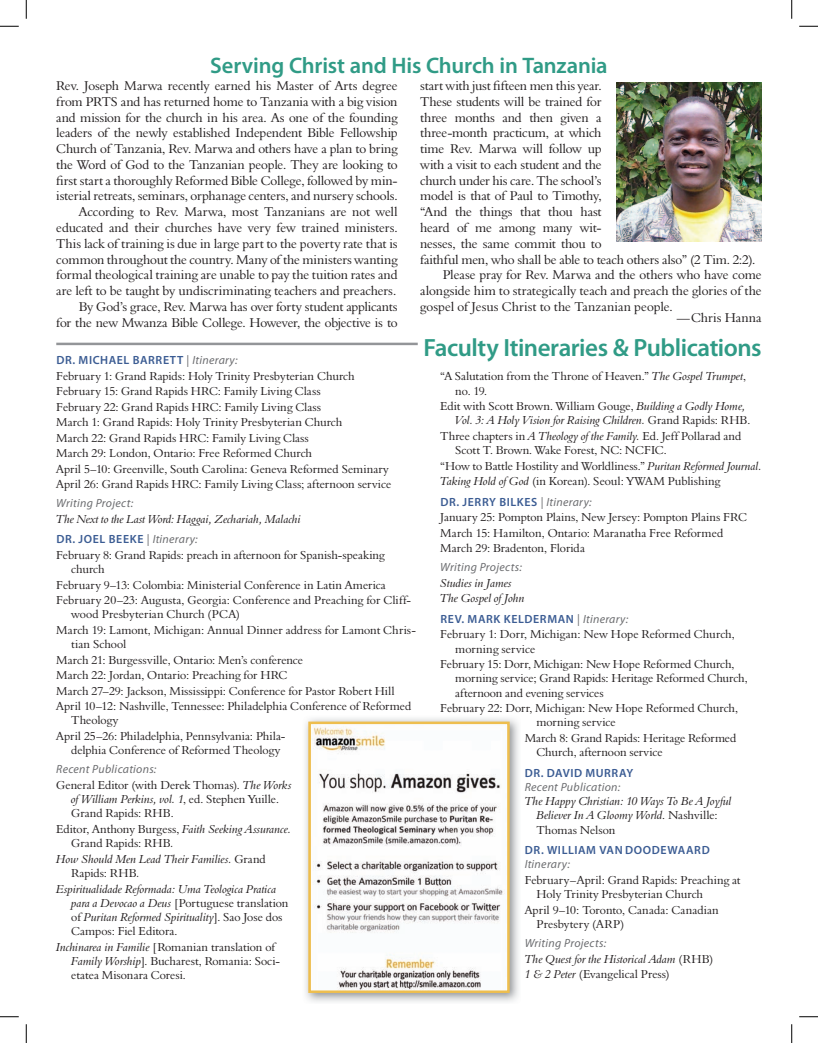
<style>
.page{position:relative;width:818px;height:1043px;background:#fff}
.page>*{position:absolute;margin:0;border:0;box-sizing:border-box;transform-origin:0 0}
.t1{font:600 25px "Myriad Pro";letter-spacing:-.02em;color:#309b86}
.t2{font:600 22.5px "Myriad Pro";letter-spacing:-.01em;color:#309b86}
.t3{font:13.12px/15.8px "Aldine 401 BT Roman A";letter-spacing:-.01em;color:#231f20;text-align:right}
.t4{font:11.88px/15.5px "Aldine 401 BT Roman A";color:#231f20}
.t5{font:11.88px/15.5px "Aldine 401 BT Italic A";color:#231f20}
.t6{font:600 11.88px "Myriad Pro";letter-spacing:.05em;color:#3b5c93}
.t7{font:italic 11.88px "Myriad Pro";letter-spacing:.025em;color:#6c6d70}
.s1{font-weight:400;color:#6c6d70}
.s2{font-weight:400;font-style:italic;color:#6c6d70}
.s3{font-family:"Aldine 401 BT Italic A"}
.s4{font-family:"Aldine 401 BT Roman A"}
</style>
<div class="page">
<img style="left:616px;top:82px;width:145px;height:160px">
<hr style="left:56px;top:342px;width:362px;height:3px;background:#939598">
<img style="left:305px;top:718px;width:214px;height:284px">
<img style="left:311px;top:724px;width:195px;height:265px">
<div style="left:308px;top:721px;width:201px;height:271px;border:2px solid #eebe4e"></div>
<svg style="left:0;top:25px;width:19px;height:2px"></svg>
<svg style="left:799px;top:25px;width:19px;height:2px"></svg>
<svg style="left:0;top:1016px;width:19px;height:1px"></svg>
<svg style="left:799px;top:1016px;width:19px;height:1px"></svg>
<svg style="left:25px;top:0;width:2px;height:19px"></svg>
<svg style="left:25px;top:1024px;width:2px;height:18px"></svg>
<svg style="left:791px;top:0;width:1px;height:19px"></svg>
<svg style="left:791px;top:1024px;width:1px;height:18px"></svg>
<h2 class="t2" style="left:210px;top:51px;width:399px">SERVING CHRIST AND HIS CHURCH IN TANZANIA</h2>
<p class="t3" style="left:56px;top:78px;width:343px">Rev. Joseph Marwa recently earned his Master of Arts degree from PRTS and has returned home to Tanzania with a big vision and mission for the church in his area. As one of the founding leaders of the newly established Independent Bible Fellowship Church of Tanzania, Rev. Marwa and others have a plan to bring the Word of God to the Tanzanian people. They are looking to first start a thoroughly Reformed Bible College, followed by min&shy;isterial retreats, seminars, orphanage centers, and nursery schools.<br>According to Rev. Marwa, most Tanzanians are not well educated and their churches have very few trained ministers.<br>This lack of training is due in large part to the poverty rate that is common throughout the country. Many of the ministers wanting formal theological training are unable to pay the tuition rates and are left to be taught by undiscriminating teachers and preachers.<br>By God’s grace, Rev. Marwa has over forty student applicants<br>for the new Mwanza Bible College. However, the objective is to</p>
<p class="t3" style="left:420px;top:78px;width:183px">start with just fifteen men this year.</p>
<p class="t3" style="left:420px;top:93px;width:183px">These students will be trained for</p>
<p class="t3" style="left:420px;top:109px;width:183px">three months and then given a</p>
<p class="t3" style="left:420px;top:125px;width:183px">three-month practicum, at which</p>
<p class="t3" style="left:420px;top:141px;width:183px">time Rev. Marwa will follow up</p>
<p class="t3" style="left:420px;top:156px;width:183px">with a visit to each student and the</p>
<p class="t3" style="left:420px;top:172px;width:183px">church under his care. The school’s</p>
<p class="t3" style="left:420px;top:188px;width:183px">model is that of Paul to Timothy,</p>
<p class="t3" style="left:420px;top:204px;width:183px">“And the things that thou hast</p>
<p class="t3" style="left:420px;top:219px;width:183px">heard of me among many wit-</p>
<p class="t3" style="left:420px;top:235px;width:183px">nesses, the same commit thou to</p>
<p class="t3" style="left:420px;top:251px;width:337px">faithful men, who shall be able to teach others also” (2 Tim. 2:2).</p>
<p class="t3" style="left:442px;top:267px;width:320px">Please pray for Rev. Marwa and the others who have come</p>
<p class="t3" style="left:420px;top:282px;width:343px">alongside him to strategically teach and preach the glories of the</p>
<p class="t3" style="left:420px;top:298px;width:254px">gospel of Jesus Christ to the Tanzanian people.</p>
<p class="t3" style="left:676px;top:309px;width:86px">—Chris Hanna</p>
<p class="t6" style="left:56px;top:352px;width:183px">DR. MICHAEL BARRETT <span class="s1">|</span> <span class="s2">Itinerary:</span></p>
<p class="t4" style="left:56px;top:368px;width:336px">February 1: Grand Rapids: Holy Trinity Presbyterian Church February 15: Grand Rapids HRC: Family Living Class<br>February 22: Grand Rapids HRC: Family Living Class<br>March 1: Grand Rapids: Holy Trinity Presbyterian Church<br>March 22: Grand Rapids HRC: Family Living Class<br>March 29: London, Ontario: Free Reformed Church<br>April 5–10: Greenville, South Carolina: Geneva Reformed Seminary April 26: Grand Rapids HRC: Family Living Class; afternoon service</p>
<p class="t7" style="left:56px;top:496px;width:78px">Writing Project:</p>
<p class="t5" style="left:56px;top:511px;width:246px">The Next to the Last Word: Haggai, Zechariah, Malachi</p>
<p class="t6" style="left:56px;top:532px;width:143px">DR. JOEL BEEKE <span class="s1">|</span> <span class="s2">Itinerary:</span></p>
<p class="t4" style="left:71px;top:547px;width:315px;line-height:14.2px;text-indent:-15px">February 8: Grand Rapids: preach in afternoon for Spanish-speaking church</p>
<p class="t4" style="left:56px;top:576px;width:356px">February 9–13: Colombia: Ministerial Conference in Latin America<br>February 20–23: Augusta, Georgia: Conference and Preaching for Cliff-</p>
<p class="t4" style="left:56px;top:606px;width:361px;text-indent:15px">wood Presbyterian Church (PCA)<br>March 19: Lamont, Michigan: Annual Dinner address for Lamont Chris-</p>
<p class="t4" style="left:56px;top:636px;width:357px;text-indent:15px">tian School<br>March 21: Burgessville, Ontario: Men’s conference<br>March 22: Jordan, Ontario: Preaching for HRC<br>March 27–29: Jackson, Mississippi: Conference for Pastor Robert Hill April 10–12: Nashville, Tennessee: Philadelphia Conference of Reformed</p>
<p class="t4" style="left:56px;top:712px;width:231px;text-indent:15px">Theology<br>April 25–26: Philadelphia, Pennsylvania: Phila-</p>
<p class="t4" style="left:71px;top:742px;width:211px">delphia Conference of Reformed Theology</p>
<p class="t7" style="left:56px;top:762px;width:102px">Recent Publications:</p>
<p class="t4" style="left:56px;top:777px;width:237px">General Editor (with Derek Thomas). <span class="s3">The Works</span></p>
<p class="t5" style="left:71px;top:791px;width:209px">of William Perkins, vol. 1<span class="s4">, ed. Stephen Yuille.</span></p>
<p class="t4" style="left:56px;top:805px;width:236px;text-indent:15px">Grand Rapids: RHB.<br>Editor, Anthony Burgess, <span class="s3">Faith Seeking Assurance.</span></p>
<p class="t4" style="left:71px;top:835px;width:104px">Grand Rapids: RHB<span class="s3">.</span></p>
<p class="t5" style="left:56px;top:850px;width:211px">How Should Men Lead Their Families. <span class="s4">Grand</span></p>
<p class="t4" style="left:71px;top:865px;width:70px">Rapids: RHB<span class="s3">.</span></p>
<p class="t5" style="left:56px;top:880px;width:221px">Espiritualidade Reformada: Uma Teologica Pratica</p>
<p class="t4" style="left:71px;top:894px;width:219px"><span class="s3">para a Devocao a Deus</span> [Portuguese translation</p>
<p class="t5" style="left:71px;top:909px;width:213px"><span class="s4">of</span> Puritan Reformed Spirituality<span class="s4">]. Sao Jose dos</span></p>
<p class="t4" style="left:56px;top:923px;width:220px;text-indent:15px">Campos: Fiel Editora.<br><span class="s3">Inchinarea in Familie</span> [Romanian translation of</p>
<p class="t4" style="left:71px;top:953px;width:210px;line-height:14.2px"><span class="s3">Family Worship</span>]. Bucharest, Romania: Soci&shy;etatea Misonara Coresi.</p>
<h1 class="t1" style="left:423px;top:332px;width:339px">FACULTY ITINERARIES &amp; PUBLICATIONS</h1>
<p class="t4" style="left:455px;top:369px;width:292px;line-height:14.2px;text-indent:-15px">“A Salutation from the Throne of Heaven.” <span class="s3">The Gospel Trumpet</span>, no. 19.</p>
<p class="t4" style="left:440px;top:398px;width:306px">Edit with Scott Brown. William Gouge, <span class="s3">Building a Godly Home,</span></p>
<p class="t5" style="left:455px;top:412px;width:296px">Vol. 3: A Holy Vision for Raising Children. <span class="s4">Grand Rapids: RHB.</span></p>
<p class="t4" style="left:455px;top:428px;width:287px;line-height:14.2px;text-indent:-15px">Three chapters in <span class="s3">A Theology of the Family.</span> Ed. Jeff Pollarad and<br>Scott T. Brown. Wake Forest, NC: NCFIC.</p>
<p class="t4" style="left:440px;top:457px;width:323px">“How to Battle Hostility and Worldliness.” <span class="s3">Puritan Reformed Journal.<br>Taking Hold of God</span> (in Korean). Seoul: YWAM Publishing</p>
<p class="t6" style="left:440px;top:494px;width:153px">DR. JERRY BILKES <span class="s1">|</span> <span class="s2">Itinerary:</span></p>
<p class="t4" style="left:440px;top:509px;width:308px">January 25: Pompton Plains, New Jersey: Pompton Plains FRC<br>March 15: Hamilton, Ontario: Maranatha Free Reformed<br>March 29: Bradenton, Florida</p>
<p class="t7" style="left:440px;top:560px;width:83px">Writing Projects:</p>
<p class="t5" style="left:440px;top:575px;width:86px">Studies in James<br>The Gospel of John</p>
<p class="t6" style="left:440px;top:611px;width:189px">REV. MARK KELDERMAN <span class="s1">|</span> <span class="s2">Itinerary:</span></p>
<p class="t4" style="left:455px;top:627px;width:281px;line-height:14.2px;text-indent:-15px">February 1: Dorr, Michigan: New Hope Reformed Church, morning service</p>
<p class="t4" style="left:455px;top:657px;width:294px;line-height:14.2px;text-indent:-15px">February 15: Dorr, Michigan: New Hope Reformed Church, morning service; Grand Rapids: Heritage Reformed Church, afternoon and evening services</p>
<p class="t4" style="left:536px;top:701px;width:203px;line-height:14.2px;text-indent:-96px">February 22: Dorr, Michigan: New Hope Reformed Church, morning service</p>
<p class="t4" style="left:536px;top:730px;width:201px;line-height:14.2px;text-indent:-12px">March 8: Grand Rapids: Heritage Reformed<br>Church, afternoon service</p>
<p class="t6" style="left:525px;top:765px;width:110px">DR. DAVID MURRAY</p>
<p class="t7" style="left:524px;top:779px;width:97px">Recent Publication:</p>
<p class="t5" style="left:524px;top:794px;width:208px;line-height:14.2px;text-align:center">The Happy Christian: 10 Ways To Be A Joyful<br>Believer In A Gloomy World<span class="s4">. Nashville:</span></p>
<p class="t4" style="left:536px;top:821px;width:80px">Thomas Nelson</p>
<p class="t6" style="left:525px;top:842px;width:186px">DR. WILLIAM VAN DOODEWAARD</p>
<p class="t7" style="left:524px;top:857px;width:47px">Itinerary:</p>
<p class="t4" style="left:536px;top:872px;width:205px;line-height:14.2px;text-indent:-12px">February–April: Grand Rapids: Preaching at<br>Holy Trinity Presbyterian Church</p>
<p class="t4" style="left:536px;top:902px;width:184px;line-height:14.2px;text-indent:-12px">April 9–10: Toronto, Canada: Canadian<br>Presbytery (ARP)</p>
<p class="t7" style="left:524px;top:935px;width:83px">Writing Projects:</p>
<p class="t5" style="left:524px;top:950px;width:190px">The Quest for the Historical Adam <span class="s4">(RHB)</span></p>
<p class="t4" style="left:524px;top:966px;width:147px"><span class="s3">1 &amp; 2 Peter</span> (Evangelical Press)</p>
</div>
